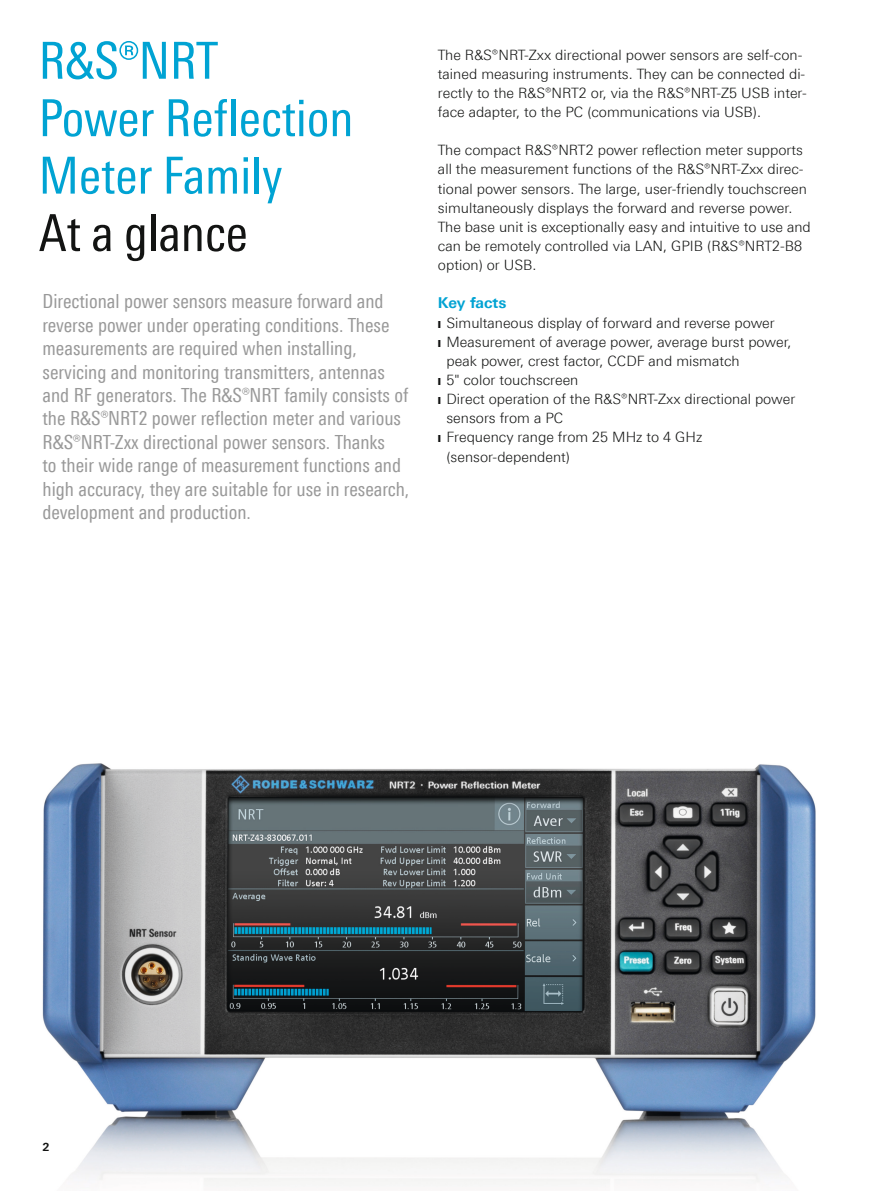
<style>
.page{position:relative;width:893px;height:1191px;background:#fff}
.page>*{position:absolute;margin:0;border:0;box-sizing:border-box;transform-origin:0 0}
.t1{font:51px/57.4px "Linotype Univers 420 Cn";color:#00a3d3}
.t2{font:51px "Linotype Univers 420 Cn";color:#131413}
.t3{font:19.5px/23.4px "Linotype Univers 420 Cn";color:#999}
.t4{font:700 15px "Linotype Univers 630";letter-spacing:-.005em;color:#00a3d3}
.t5{font:300 14.25px/19.2px "Linotype Univers 330";color:#131413}
.t6{font:700 11.25px "Linotype Univers 630";color:#131413}
</style>
<div class="page">
<img style="left:42px;top:763px;width:774px;height:422px">
<h1 class="t1" style="left:39px;top:32px;width:316px">R&amp;S®NRT<br>Power Reflection<br>Meter Family</h1>
<h1 class="t2" style="left:39px;top:203px;width:211px">At a glance</h1>
<p class="t3" style="left:43px;top:290px;width:368px">Directional power sensors measure forward and reverse power under operating conditions. These measurements are required when installing, servicing and monitoring transmitters, antennas and RF generators. The R&amp;S®NRT family consists of the R&amp;S®NRT2 power reflection meter and various R&amp;S®NRT-Zxx directional power sensors. Thanks<br>to their wide range of measurement functions and high accuracy, they are suitable for use in research, development and production.</p>
<p class="t5" style="left:438px;top:45px;width:370px">The R&amp;S®NRT-Zxx directional power sensors are self-con&shy;tained measuring instruments. They can be connected di&shy;rectly to the R&amp;S®NRT2 or, via the R&amp;S®NRT-Z5 USB inter&shy;face adapter, to the PC (communications via USB).</p>
<p class="t5" style="left:438px;top:140px;width:374px">The compact R&amp;S®NRT2 power reflection meter supports all the measurement functions of the R&amp;S®NRT-Zxx direc&shy;tional power sensors. The large, user-friendly touchscreen simultaneously displays the forward and reverse power.<br>The base unit is exceptionally easy and intuitive to use and can be remotely controlled via LAN, GPIB (R&amp;S®NRT2-B8 option) or USB.</p>
<p class="t4" style="left:438px;top:294px;width:70px">Key facts</p>
<p class="t5" style="left:438px;top:313px;width:338px">❙ Simultaneous display of forward and reverse power</p>
<p class="t5" style="left:438px;top:332px;width:355px">❙ Measurement of average power, average burst power,</p>
<p class="t5" style="left:446px;top:351px;width:295px">peak power, crest factor, CCDF and mismatch</p>
<p class="t5" style="left:438px;top:370px;width:142px">❙ 5" color touchscreen</p>
<p class="t5" style="left:438px;top:389px;width:359px">❙ Direct operation of the R&amp;S®NRT-Zxx directional power</p>
<p class="t5" style="left:446px;top:408px;width:118px">sensors from a PC</p>
<p class="t5" style="left:438px;top:427px;width:266px">❙ Frequency range from 25 MHz to 4 GHz</p>
<p class="t5" style="left:446px;top:447px;width:125px">(sensor-dependent)</p>
<p class="t6" style="left:43px;top:1139px;width:9px">2</p>
</div>
